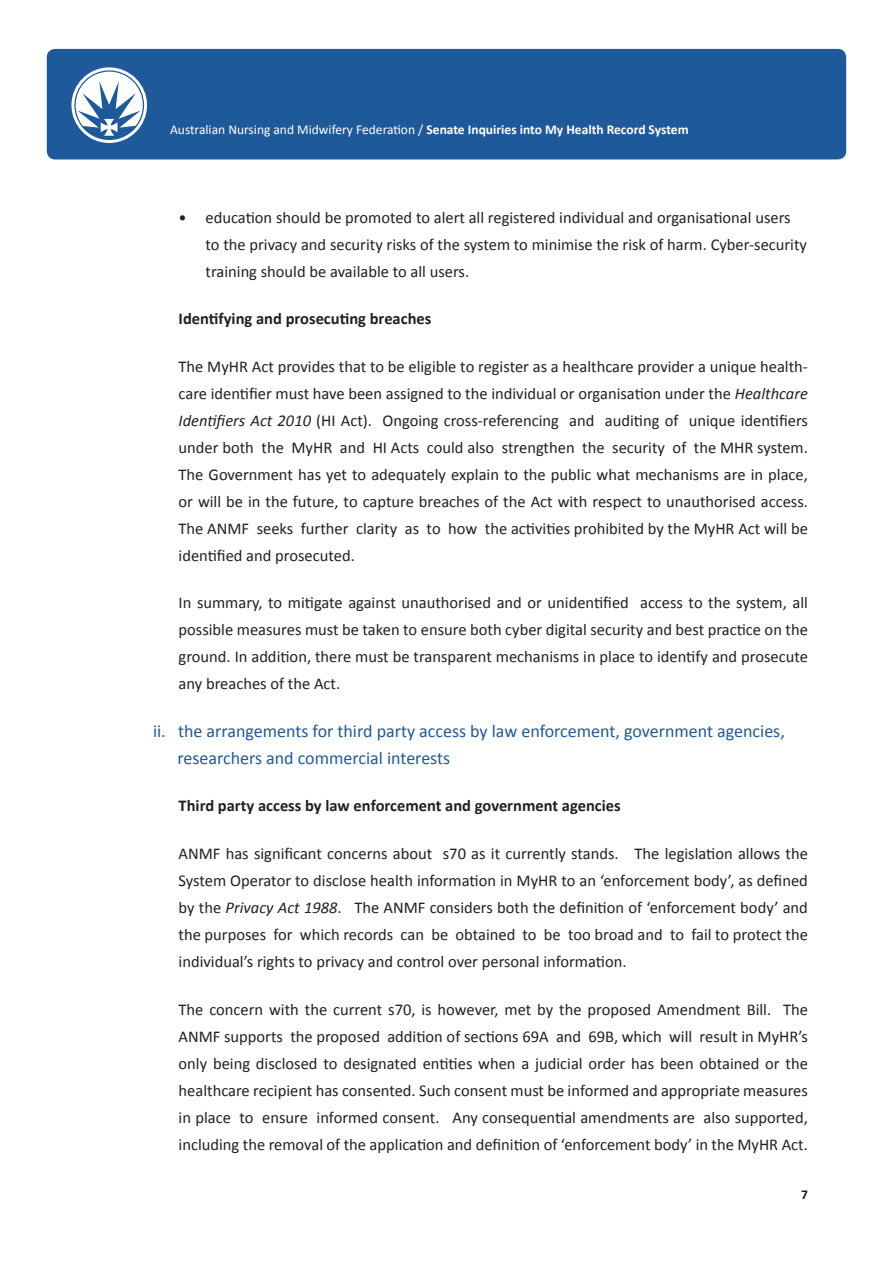
<style>
.page{position:relative;width:893px;height:1263px;background:#fff}
.page>*{position:absolute;margin:0;border:0;box-sizing:border-box;transform-origin:0 0}
.t1{font:18px/27px "Calibri";color:#1e599a}
.t2{font:16.5px/27px "Calibri";color:#231f20;text-align:justify}
.t3{font:700 16.5px "Calibri";color:#231f20}
.t4{font:13.5px "Calibri";color:#fff}
.t5{font:700 13.5px "Calibri";color:#231f20}
.s1{font-weight:700}
.s2{font-style:italic}
</style>
<div class="page">
<div style="left:47px;top:49px;width:799px;height:110px;background:#1e599a;border-radius:9px"></div>
<svg style="left:71px;top:67px;width:76px;height:76px"></svg>
<p class="t4" style="left:170px;top:121px;width:520px">Australian Nursing and Midwifery Federation / <span class="s1">Senate Inquiries into My Health Record System</span></p>
<p class="t2" style="left:206px;top:204px;width:603px;text-align:left;text-indent:-27px">• education should be promoted to alert all registered individual and organisational users to the privacy and security risks of the system to minimise the risk of harm. Cyber-security training should be available to all users.</p>
<p class="t3" style="left:179px;top:308px;width:254px">Identifying and prosecuting breaches</p>
<p class="t2" style="left:179px;top:353px;width:631px">The MyHR Act provides that to be eligible to register as a healthcare provider a unique health&shy;care identifier must have been assigned to the individual or organisation under the <span class="s2">Healthcare Identifiers Act 2010</span> (HI Act). Ongoing cross-referencing and auditing of unique identifiers under both the MyHR and HI Acts could also strengthen the security of the MHR system.<br>The Government has yet to adequately explain to the public what mechanisms are in place, or will be in the future, to capture breaches of the Act with respect to unauthorised access.<br>The ANMF seeks further clarity as to how the activities prohibited by the MyHR Act will be identified and prosecuted.</p>
<p class="t2" style="left:179px;top:589px;width:631px">In summary, to mitigate against unauthorised and or unidentified access to the system, all possible measures must be taken to ensure both cyber digital security and best practice on the ground. In addition, there must be transparent mechanisms in place to identify and prosecute any breaches of the Act.</p>
<p class="t1" style="left:177px;top:717px;width:609px;text-indent:-24px">ii. the arrangements for third party access by law enforcement, government agencies, researchers and commercial interests</p>
<p class="t3" style="left:179px;top:795px;width:444px">Third party access by law enforcement and government agencies</p>
<p class="t2" style="left:179px;top:840px;width:631px">ANMF has significant concerns about s70 as it currently stands. The legislation allows the System Operator to disclose health information in MyHR to an ‘enforcement body’, as defined by the <span class="s2">Privacy Act 1988</span>. The ANMF considers both the definition of ‘enforcement body’ and the purposes for which records can be obtained to be too broad and to fail to protect the individual’s rights to privacy and control over personal information.</p>
<p class="t2" style="left:179px;top:995px;width:631px">The concern with the current s70, is however, met by the proposed Amendment Bill. The ANMF supports the proposed addition of sections 69A and 69B, which will result in MyHR’s only being disclosed to designated entities when a judicial order has been obtained or the healthcare recipient has consented. Such consent must be informed and appropriate measures in place to ensure informed consent. Any consequential amendments are also supported, including the removal of the application and definition of ‘enforcement body’ in the MyHR Act.</p>
<p class="t5" style="left:801px;top:1186px;width:8px">7</p>
</div>
